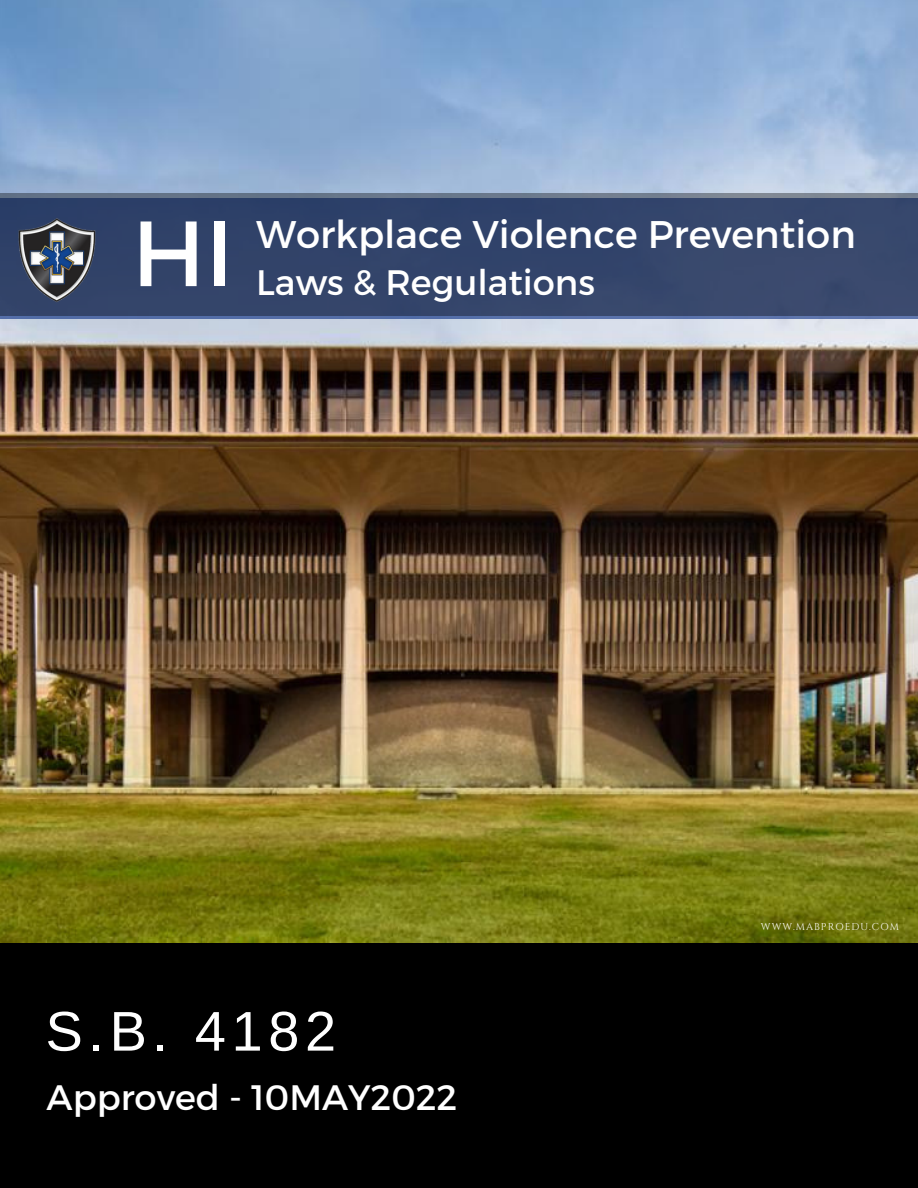
<style>
.page{position:relative;width:918px;height:1188px;background:#fff}
.page>*{position:absolute;margin:0;border:0;box-sizing:border-box;transform-origin:0 0}
.t1{font:92.4px "Montserrat";color:#fff}
.t2{font:55.95px "Arimo";color:#fff}
.t3{font:38.55px "Montserrat";color:#fff}
.t4{font:35.25px "Montserrat";color:#fff}
.t5{font:9.9px "Cinzel";letter-spacing:.1em;color:#fff}
</style>
<div class="page">
<div style="left:0;top:943px;width:918px;height:245px;background:#000"></div>
<img style="left:0;top:0;width:918px;height:942px">
<div style="left:0;top:193px;width:918px;height:123px;background:#33446a"></div>
<img style="left:18px;top:219px;width:78px;height:83px">
<h1 class="t1" style="left:132px;top:193px;width:102px">HI</h1>
<p class="t3" style="left:256px;top:209px;width:601px">Workplace Violence Prevention</p>
<p class="t4" style="left:256px;top:260px;width:340px">Laws &amp; Regulations</p>
<h2 class="t2" style="left:46px;top:1000px;width:292px">S.B. 4182</h2>
<p class="t4" style="left:47px;top:1074px;width:412px">Approved - 10MAY2022</p>
<p class="t5" style="left:761px;top:920px;width:140px">WWW.MABPROEDU.COM</p>
</div>
